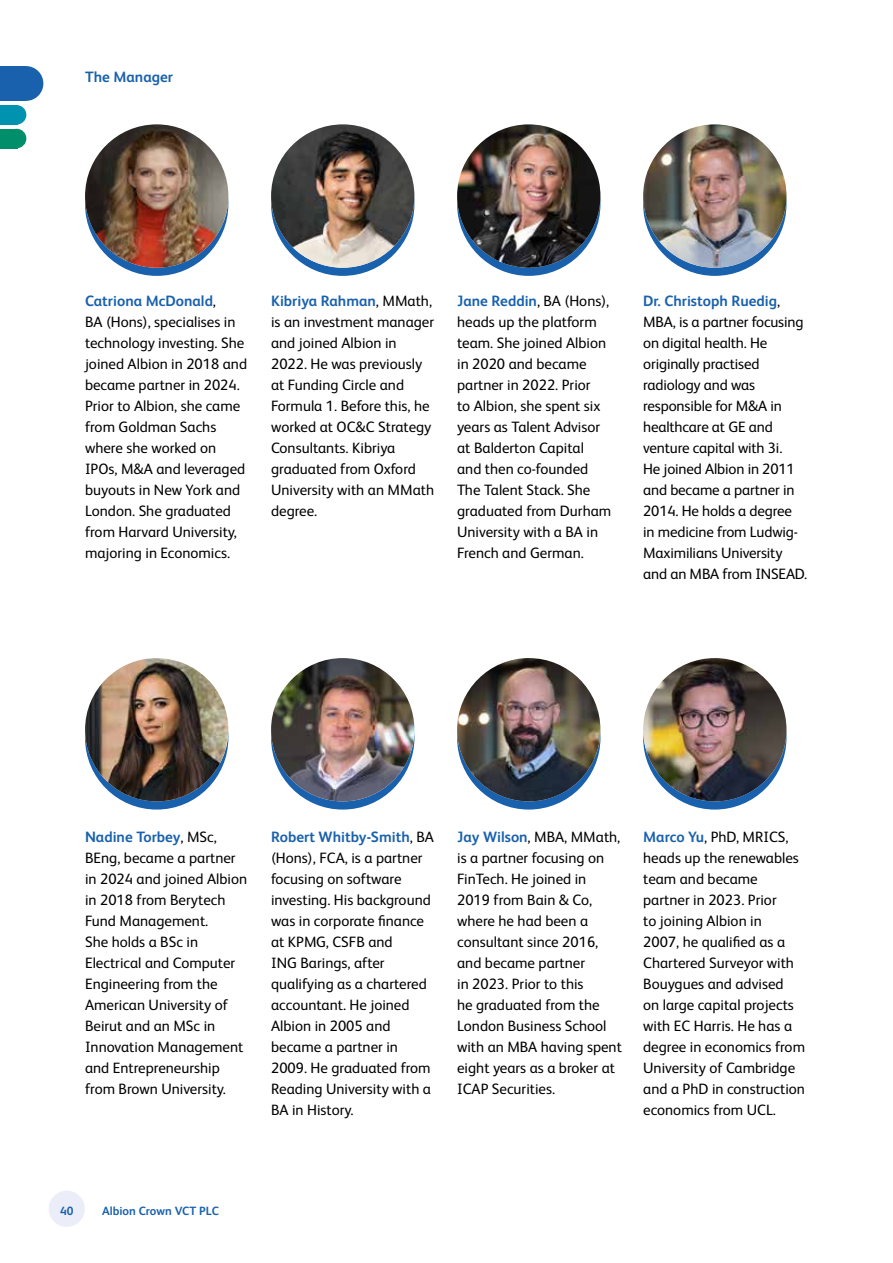
<style>
.page{position:relative;width:893px;height:1263px;background:#fff}
.page>*{position:absolute;margin:0;border:0;box-sizing:border-box;transform-origin:0 0}
.t1{font:15px/21px "FS Albert Pro";color:#000}
.t2{font:700 15px "FS Albert Pro";color:#1961ac}
.t3{font:700 12px "FS Albert Pro";color:#1961ac}
.s1{font-weight:700;color:#1961ac}
</style>
<div class="page">
<div style="left:49px;top:1191px;width:36px;height:36px;background:#ebedf8;border-radius:50%"></div>
<div style="left:7px;top:105px;width:19px;height:20px;background:#0093b0;border-radius:50%"></div>
<div style="left:0;top:105px;width:17px;height:20px;background:#0093b0"></div>
<div style="left:9px;top:66px;width:34px;height:35px;background:#1961ac;border-radius:50%"></div>
<div style="left:0;top:66px;width:26px;height:35px;background:#1961ac"></div>
<div style="left:0;top:129px;width:17px;height:19px;background:#008f6a"></div>
<div style="left:7px;top:129px;width:19px;height:19px;background:#008f6a;border-radius:50%"></div>
<div style="left:85px;top:133px;width:143px;height:143px;background:#1961ac;border-radius:50%"></div>
<div style="left:643px;top:133px;width:143px;height:143px;background:#1961ac;border-radius:50%"></div>
<div style="left:271px;top:133px;width:143px;height:143px;background:#1961ac;border-radius:50%"></div>
<svg style="left:85px;top:666px;width:143px;height:143px"></svg>
<div style="left:457px;top:133px;width:143px;height:143px;background:#1961ac;border-radius:50%"></div>
<svg style="left:271px;top:666px;width:143px;height:143px"></svg>
<svg style="left:457px;top:666px;width:143px;height:143px"></svg>
<svg style="left:643px;top:666px;width:143px;height:143px"></svg>
<img style="left:271px;top:124px;width:143px;height:144px;border-radius:72px">
<img style="left:643px;top:124px;width:143px;height:144px;border-radius:72px">
<img style="left:85px;top:658px;width:143px;height:143px;border-radius:72px">
<img style="left:457px;top:124px;width:143px;height:144px;border-radius:72px">
<img style="left:271px;top:658px;width:143px;height:143px;border-radius:72px">
<img style="left:457px;top:658px;width:143px;height:143px;border-radius:72px">
<img style="left:85px;top:124px;width:143px;height:144px;border-radius:72px">
<img style="left:643px;top:658px;width:143px;height:143px;border-radius:72px">
<p class="t2" style="left:85px;top:66px;width:89px">The Manager</p>
<p class="t1" style="left:85px;top:289px;width:164px"><span class="s1">Catriona McDonald</span>,<br>BA (Hons), specialises in technology investing. She joined Albion in 2018 and became partner in 2024.<br>Prior to Albion, she came from Goldman Sachs where she worked on<br>IPOs, M&amp;A and leveraged buyouts in New York and<br>London. She graduated from Harvard University, majoring in Economics.</p>
<p class="t1" style="left:271px;top:289px;width:165px"><span class="s1">Kibriya Rahman</span>, MMath, is an investment manager and joined Albion in<br>2022. He was previously at Funding Circle and<br>Formula 1. Before this, he worked at OC&amp;C Strategy<br>Consultants. Kibriya graduated from Oxford<br>University with an MMath degree.</p>
<p class="t1" style="left:457px;top:289px;width:156px"><span class="s1">Jane Reddin</span>, BA (Hons), heads up the platform team. She joined Albion in 2020 and became partner in 2022. Prior<br>to Albion, she spent six years as Talent Advisor at Balderton Capital and then co-founded<br>The Talent Stack. She graduated from Durham<br>University with a BA in<br>French and German.</p>
<p class="t1" style="left:643px;top:289px;width:166px"><span class="s1">Dr. Christoph Ruedig</span>,<br>MBA, is a partner focusing on digital health. He originally practised radiology and was responsible for M&amp;A in healthcare at GE and venture capital with 3i.<br>He joined Albion in 2011 and became a partner in<br>2014. He holds a degree<br>in medicine from Ludwig-<br>Maximilians University and an MBA from INSEAD.</p>
<p class="t1" style="left:85px;top:825px;width:164px"><span class="s1">Nadine Torbey</span>, MSc,<br>BEng, became a partner in 2024 and joined Albion in 2018 from Berytech<br>Fund Management.<br>She holds a BSc in<br>Electrical and Computer<br>Engineering from the<br>American University of<br>Beirut and an MSc in<br>Innovation Management and Entrepreneurship from Brown University.</p>
<p class="t1" style="left:271px;top:825px;width:164px"><span class="s1">Robert Whitby-Smith</span>, BA (Hons), FCA, is a partner focusing on software investing. His background was in corporate finance at KPMG, CSFB and<br>ING Barings, after qualifying as a chartered accountant. He joined<br>Albion in 2005 and became a partner in<br>2009. He graduated from<br>Reading University with a<br>BA in History.</p>
<p class="t1" style="left:457px;top:825px;width:166px"><span class="s1">Jay Wilson</span>, MBA, MMath, is a partner focusing on<br>FinTech. He joined in<br>2019 from Bain &amp; Co, where he had been a consultant since 2016, and became partner<br>in 2023. Prior to this<br>he graduated from the<br>London Business School with an MBA having spent eight years as a broker at<br>ICAP Securities.</p>
<p class="t1" style="left:643px;top:825px;width:163px"><span class="s1">Marco Yu</span>, PhD, MRICS, heads up the renewables team and became partner in 2023. Prior<br>to joining Albion in<br>2007, he qualified as a<br>Chartered Surveyor with<br>Bouygues and advised<br>on large capital projects with EC Harris. He has a degree in economics from<br>University of Cambridge and a PhD in construction economics from UCL.</p>
<p class="t3" style="left:60px;top:1202px;width:15px">40</p>
<p class="t3" style="left:102px;top:1202px;width:118px">Albion Crown VCT PLC</p>
</div>
